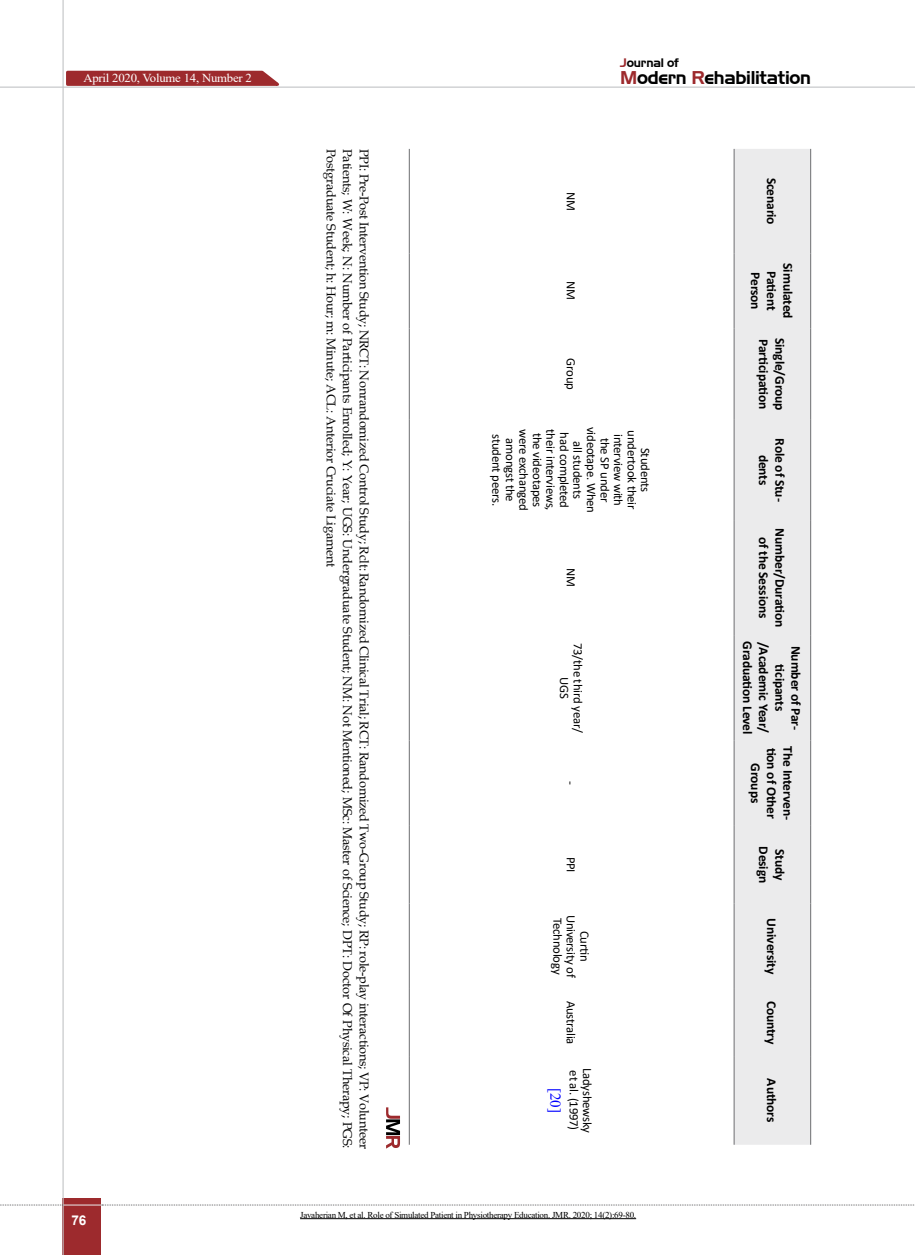
<style>
.page{position:relative;width:915px;height:1255px;background:#fff}
.page>*{position:absolute;margin:0;border:0;box-sizing:border-box;transform-origin:0 0}
.t1{font:18px "Aero";letter-spacing:-.015em;color:#000}
.t2{font:15px "Times New Roman";color:#00f}
.t3{font:700 13.5px/16.2px "Calibri";letter-spacing:-.01em;color:#000;text-align:center}
.t4{font:700 13.5px "Arial";color:#fff}
.t5{font:12.75px "Book Antiqua";letter-spacing:-.015em;color:#000}
.t6{font:12.75px/13.5px "Calibri";letter-spacing:-.015em;color:#000;text-align:center}
.t7{font:12.15px "Times New Roman";letter-spacing:-.015em;color:#fff;scale:1.05 1}
.t8{font:12px "Aero";letter-spacing:-.015em;color:#000}
.t9{font:9px "Times New Roman";letter-spacing:-.03em;color:#000}
.s1{color:#9d2a2d}
</style>
<div class="page">
<div style="left:63px;top:1198px;width:38px;height:56px;background:#9d2a2d"></div>
<hr style="left:62px;top:0;width:2px;height:1254px;background:#c2c4c6">
<hr style="left:0;top:87px;width:914px;height:1px;background:#c2c4c6">
<hr style="left:63px;top:1204px;width:38px;height:1px;background:#ebebec">
<svg style="left:0;top:1204px;width:63px;height:1px"></svg>
<svg style="left:102px;top:1204px;width:813px;height:1px"></svg>
<div style="left:734px;top:149px;width:76px;height:995px;background:#ebebec"></div>
<hr style="left:409px;top:1056px;width:1px;height:88px;background:#6d6e71">
<hr style="left:409px;top:988px;width:1px;height:68px;background:#6d6e71">
<hr style="left:409px;top:903px;width:1px;height:85px;background:#6d6e71">
<hr style="left:409px;top:825px;width:1px;height:78px;background:#6d6e71">
<hr style="left:409px;top:740px;width:1px;height:85px;background:#6d6e71">
<hr style="left:409px;top:635px;width:1px;height:105px;background:#6d6e71">
<hr style="left:409px;top:520px;width:1px;height:115px;background:#6d6e71">
<hr style="left:409px;top:420px;width:1px;height:100px;background:#6d6e71">
<hr style="left:409px;top:328px;width:1px;height:92px;background:#6d6e71">
<hr style="left:409px;top:253px;width:1px;height:75px;background:#6d6e71">
<hr style="left:409px;top:149px;width:1px;height:104px;background:#6d6e71">
<hr style="left:810px;top:1056px;width:1px;height:88px;background:#6d6e71">
<hr style="left:810px;top:988px;width:1px;height:68px;background:#6d6e71">
<hr style="left:810px;top:903px;width:1px;height:85px;background:#6d6e71">
<hr style="left:810px;top:825px;width:1px;height:78px;background:#6d6e71">
<hr style="left:810px;top:740px;width:1px;height:85px;background:#6d6e71">
<hr style="left:810px;top:635px;width:1px;height:105px;background:#6d6e71">
<hr style="left:810px;top:520px;width:1px;height:115px;background:#6d6e71">
<hr style="left:810px;top:420px;width:1px;height:100px;background:#6d6e71">
<hr style="left:810px;top:328px;width:1px;height:92px;background:#6d6e71">
<hr style="left:810px;top:253px;width:1px;height:75px;background:#6d6e71">
<hr style="left:810px;top:149px;width:1px;height:104px;background:#6d6e71">
<hr style="left:733px;top:1056px;width:1px;height:88px;background:#6d6e71">
<hr style="left:733px;top:988px;width:1px;height:68px;background:#6d6e71">
<hr style="left:733px;top:903px;width:1px;height:85px;background:#6d6e71">
<hr style="left:733px;top:825px;width:1px;height:78px;background:#6d6e71">
<hr style="left:733px;top:740px;width:1px;height:85px;background:#6d6e71">
<hr style="left:733px;top:635px;width:1px;height:105px;background:#6d6e71">
<hr style="left:733px;top:520px;width:1px;height:115px;background:#6d6e71">
<hr style="left:733px;top:420px;width:1px;height:100px;background:#6d6e71">
<hr style="left:733px;top:328px;width:1px;height:92px;background:#6d6e71">
<hr style="left:733px;top:253px;width:1px;height:75px;background:#6d6e71">
<hr style="left:733px;top:149px;width:1px;height:104px;background:#6d6e71">
<svg style="left:386px;top:1107px;width:14px;height:41px"></svg>
<hr style="left:300px;top:1218px;width:336px;height:1px;background:#000">
<svg style="left:64px;top:70px;width:222px;height:17px;background:#ac4d4f"></svg>
<p class="t7" style="left:83px;top:69px;width:162px">April 2020, Volume 14, Number 2</p>
<p class="t4" style="left:71px;top:1210px;width:17px">76</p>
<p class="t5" style="left:340px;top:149px;width:419px;rotate:90deg">Postgraduate Student; h: Hour; m: Minute; ACL: Anterior Cruciate Ligament</p>
<p class="t5" style="left:356px;top:149px;width:1001px;rotate:90deg">Patients; W: Week; N: Number of Participants Enrolled; Y: Year; UGS: Undergraduate Student; NM: Not Mentioned; MSc: Master of Science; DPT: Doctor Of Physical Therapy; PGS:</p>
<p class="t5" style="left:373px;top:149px;width:1001px;rotate:90deg">PPI: Pre-Post Intervention Study; NRCT: Nonrandomized Control Study; Rclt: Randomized Clinical Trial; RCT: Randomized Two-Group Study; RP: role-play interactions; VP: Volunteer</p>
<p class="t6" style="left:578px;top:192px;width:20px;rotate:90deg">NM</p>
<p class="t6" style="left:578px;top:281px;width:20px;rotate:90deg">NM</p>
<p class="t6" style="left:578px;top:358px;width:33px;rotate:90deg">Group</p>
<p class="t8" style="left:620px;top:55px;width:60px"><span class="s1">J</span>ournal of</p>
<h1 class="t1" style="left:620px;top:67px;width:192px"><span class="s1">M</span>odern <span class="s1">R</span>ehabilitation</h1>
<p class="t3" style="left:779px;top:177px;width:49px;rotate:90deg">Scenario</p>
<p class="t3" style="left:796px;top:263px;width:57px;rotate:90deg">Simulated</p>
<p class="t3" style="left:763px;top:272px;width:39px;rotate:90deg">Person</p>
<p class="t3" style="left:779px;top:271px;width:41px;rotate:90deg">Patient</p>
<p class="t3" style="left:771px;top:339px;width:72px;rotate:90deg">Participation</p>
<p class="t3" style="left:787px;top:338px;width:74px;rotate:90deg">Single/Group</p>
<p class="t6" style="left:652px;top:427px;width:88px;rotate:90deg">Students undertook their interview with the SP under videotape. When all students<br>had completed their interviews,</p>
<p class="t6" style="left:530px;top:429px;width:83px;rotate:90deg">were exchanged</p>
<p class="t6" style="left:551px;top:433px;width:76px;line-height:27px;rotate:90deg">the videotapes amongst the</p>
<p class="t6" style="left:503px;top:434px;width:73px;rotate:90deg">student peers.</p>
<p class="t6" style="left:578px;top:568px;width:20px;rotate:90deg">NM</p>
<p class="t6" style="left:584px;top:642px;width:91px;rotate:90deg">73/the third year/<br>UGS</p>
<p class="t6" style="left:578px;top:781px;width:5px;rotate:90deg">-</p>
<p class="t6" style="left:578px;top:856px;width:18px;rotate:90deg">PPI</p>
<p class="t6" style="left:591px;top:914px;width:65px;rotate:90deg">Curtin<br>University of<br>Technology</p>
<p class="t6" style="left:578px;top:1000px;width:45px;rotate:90deg">Australia</p>
<p class="t6" style="left:580px;top:1070px;width:61px;rotate:90deg">et al. (1997)</p>
<p class="t6" style="left:594px;top:1067px;width:67px;rotate:90deg">Ladyshewsky</p>
<p class="t2" style="left:566px;top:1088px;width:26px;rotate:90deg">[20]</p>
<p class="t3" style="left:787px;top:438px;width:65px;rotate:90deg">Role of Stu&shy;dents</p>
<p class="t3" style="left:787px;top:528px;width:101px;rotate:90deg">Number/Duration of the Sessions</p>
<p class="t3" style="left:755px;top:641px;width:95px;rotate:90deg">Graduation Level</p>
<p class="t3" style="left:771px;top:642px;width:92px;rotate:90deg">/Academic Year/</p>
<p class="t3" style="left:804px;top:645px;width:86px;rotate:90deg">Number of Par&shy;ticipants</p>
<p class="t3" style="left:796px;top:746px;width:75px;rotate:90deg">The Interven&shy;tion of Other<br>Groups</p>
<p class="t3" style="left:771px;top:846px;width:38px;rotate:90deg">Design</p>
<p class="t3" style="left:787px;top:849px;width:33px;rotate:90deg">Study</p>
<p class="t3" style="left:779px;top:918px;width:57px;rotate:90deg">University</p>
<p class="t3" style="left:779px;top:1000px;width:45px;rotate:90deg">Country</p>
<p class="t3" style="left:779px;top:1078px;width:45px;rotate:90deg">Authors</p>
<p class="t9" style="left:300px;top:1208px;width:337px">Javaherian M, et al. Role of Simulated Patient in Physiotherapy Education. JMR. 2020; 14(2):69-80.</p>
</div>
